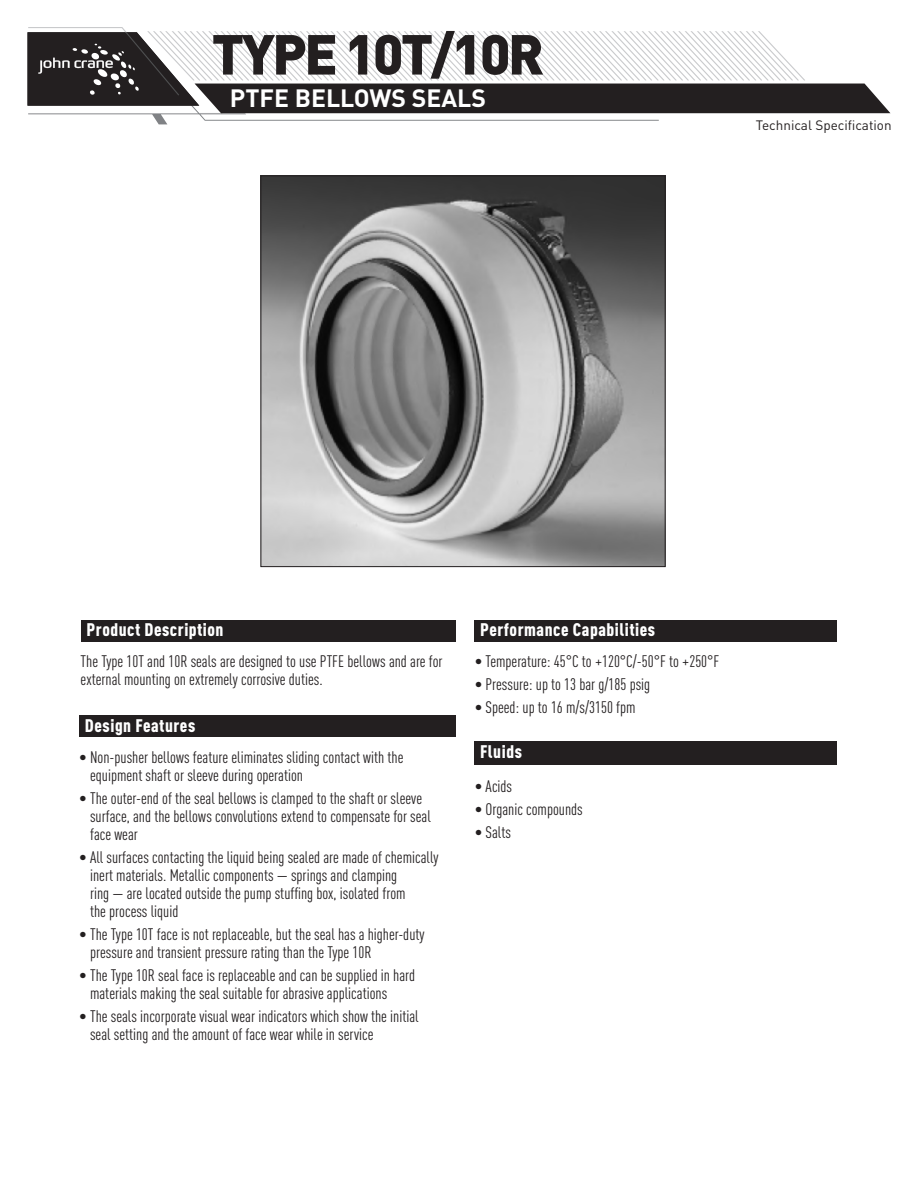
<style>
.page{position:relative;width:918px;height:1188px;background:#fff}
.page>*{position:absolute;margin:0;border:0;box-sizing:border-box;transform-origin:0 0}
.t1{font:900 55.5px "DIN";letter-spacing:-.05em;color:#231f20}
.t2{font:700 24.75px "DIN";color:#fff}
.t3{font:900 condensed 18px "DINOT";letter-spacing:.03em;color:#fff}
.t4{font:condensed 16.5px/18px "DIN Pro";color:#231f20}
.t5{font:13.5px "DIN";color:#231f20}
</style>
<div class="page">
<div style="left:81px;top:620px;width:374px;height:22px;background:#231f20"></div>
<div style="left:475px;top:620px;width:362px;height:22px;background:#231f20"></div>
<div style="left:475px;top:741px;width:362px;height:24px;background:#231f20"></div>
<div style="left:79px;top:716px;width:376px;height:21px;background:#231f20"></div>
<img style="left:263px;top:178px;width:401px;height:387px">
<div style="left:261px;top:176px;width:405px;height:391px;border:1px solid #231f20"></div>
<svg style="left:28px;top:27px;width:862px;height:97px"></svg>
<h1 class="t1" style="left:212px;top:17px;width:334px">TYPE 10T/10R</h1>
<h2 class="t2" style="left:230px;top:81px;width:258px">PTFE BELLOWS SEALS</h2>
<p class="t5" style="left:756px;top:117px;width:137px">Technical Specification</p>
<p class="t3" style="left:87px;top:616px;width:138px">Product Description</p>
<p class="t4" style="left:81px;top:652px;width:363px">The Type 10T and 10R seals are designed to use PTFE bellows and are for external mounting on extremely corrosive duties.</p>
<p class="t3" style="left:85px;top:712px;width:112px">Design Features</p>
<p class="t4" style="left:90px;top:748px;width:315px;text-indent:-11px">• Non-pusher bellows feature eliminates sliding contact with the equipment shaft or sleeve during operation</p>
<p class="t4" style="left:90px;top:789px;width:342px;text-indent:-11px">• The outer-end of the seal bellows is clamped to the shaft or sleeve surface, and the bellows convolutions extend to compensate for seal face wear</p>
<p class="t4" style="left:90px;top:848px;width:350px;text-indent:-11px">• All surfaces contacting the liquid being sealed are made of chemically inert materials. Metallic components — springs and clamping<br>ring — are located outside the pump stuffing box, isolated from<br>the process liquid</p>
<p class="t4" style="left:90px;top:925px;width:336px;text-indent:-11px">• The Type 10T face is not replaceable, but the seal has a higher-duty pressure and transient pressure rating than the Type 10R</p>
<p class="t4" style="left:90px;top:966px;width:327px;text-indent:-11px">• The Type 10R seal face is replaceable and can be supplied in hard materials making the seal suitable for abrasive applications</p>
<p class="t4" style="left:90px;top:1007px;width:330px;text-indent:-11px">• The seals incorporate visual wear indicators which show the initial seal setting and the amount of face wear while in service</p>
<p class="t3" style="left:480px;top:616px;width:177px">Performance Capabilities</p>
<p class="t4" style="left:475px;top:652px;width:246px">• Temperature: 45°C to +120°C/-50°F to +250°F</p>
<p class="t4" style="left:475px;top:675px;width:177px">• Pressure: up to 13 bar g/185 psig</p>
<p class="t4" style="left:475px;top:698px;width:162px">• Speed: up to 16 m/s/3150 fpm</p>
<p class="t3" style="left:480px;top:738px;width:43px">Fluids</p>
<p class="t4" style="left:475px;top:777px;width:39px">• Acids</p>
<p class="t4" style="left:475px;top:800px;width:110px">• Organic compounds</p>
<p class="t4" style="left:475px;top:823px;width:38px">• Salts</p>
</div>
